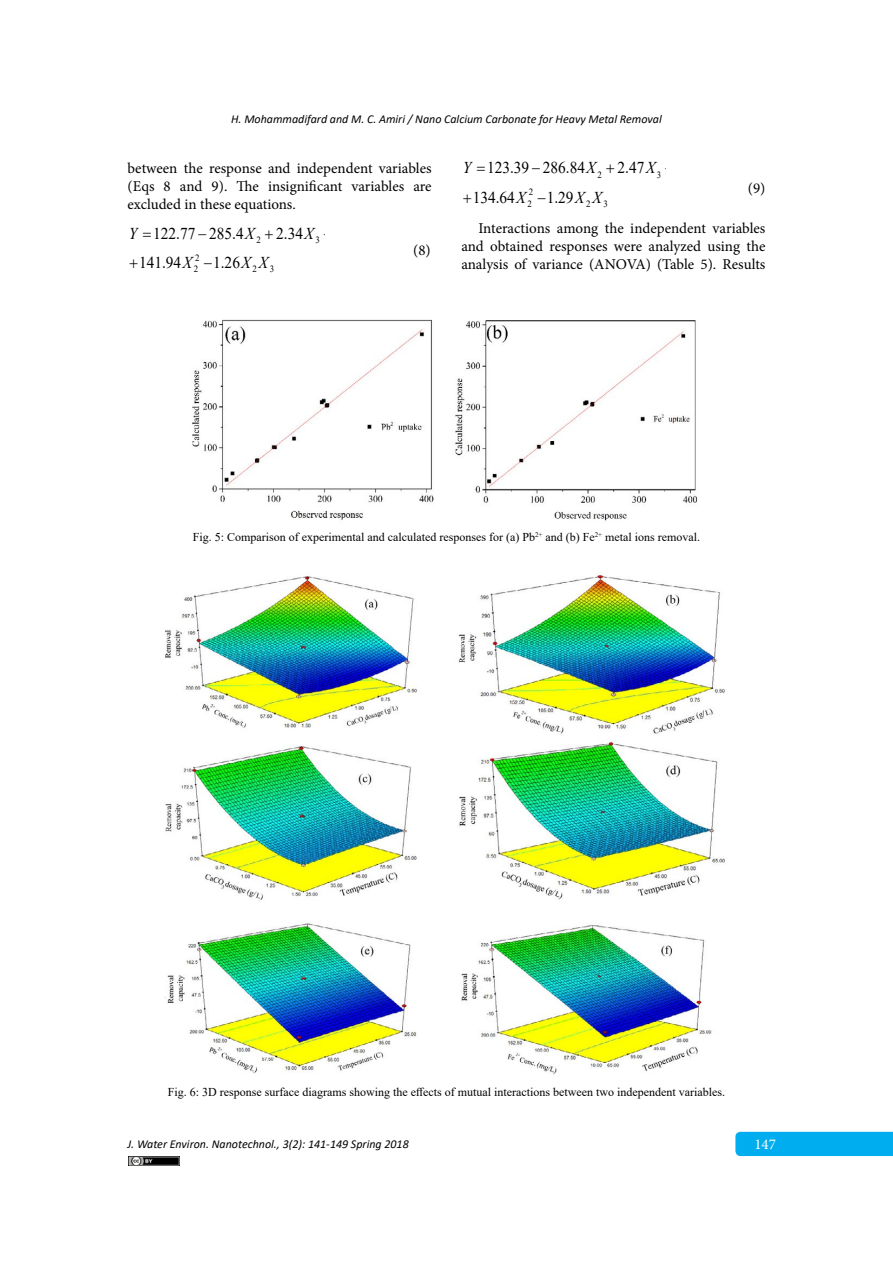
<style>
.page{position:relative;width:893px;height:1263px;background:#fff}
.page>*{position:absolute;margin:0;border:0;box-sizing:border-box;transform-origin:0 0}
.t1{font:16.5px "Times New Roman";color:#000;scale:.93 1}
.t2{font:italic 16.5px "Times New Roman";color:#000;scale:.93 1}
.t3{font:15px/18px "Minion Pro";color:#000;text-align:justify}
.t4{font:15px "Minion Pro";color:#fff}
.t5{font:12px "Times New Roman";color:#000}
.t6{font:italic 12px "Calibri";color:#000}
.t7{font:9.6px/11.7px "Times New Roman";color:#000;scale:.93 1}
.s1{font-style:italic}
</style>
<div class="page">
<div style="left:735px;top:1132px;width:158px;height:24px;background:#00aeef"></div>
<img style="left:129px;top:1156px;width:50px;height:9px">
<img style="left:192px;top:319px;width:506px;height:202px">
<img style="left:165px;top:574px;width:560px;height:501px">
<p class="t6" style="left:231px;top:111px;width:432px">H. Mohammadifard and M. C. Amiri / Nano Calcium Carbonate for Heavy Metal Removal</p>
<p class="t3" style="left:128px;top:159px;width:306px">between the response and independent variables (Eqs 8 and 9). The insignificant variables are excluded in these equations.</p>
<p class="t7" style="left:256px;top:234px;width:6px">2</p>
<p class="t7" style="left:315px;top:234px;width:6px">3</p>
<p class="t2" style="left:463px;top:157px;width:11px">Y</p>
<p class="t1" style="left:487px;top:156px;width:119px">123.39 286.84<span class="s1">X</span></p>
<p class="t1" style="left:617px;top:156px;width:42px">2.47<span class="s1">X</span></p>
<p class="t7" style="left:527px;top:186px;width:8px">2<br>2</p>
<p class="t7" style="left:586px;top:197px;width:6px">2</p>
<p class="t7" style="left:603px;top:197px;width:6px">3</p>
<p class="t7" style="left:598px;top:168px;width:6px">2</p>
<p class="t7" style="left:657px;top:168px;width:6px">3</p>
<p class="t3" style="left:748px;top:179px;width:19px">(9)</p>
<p class="t3" style="left:461px;top:219px;width:306px;text-indent:17px">Interactions among the independent variables and obtained responses were analyzed using the analysis of variance (ANOVA) (Table 5). Results</p>
<p class="t2" style="left:261px;top:186px;width:11px">Y</p>
<p class="t1" style="left:537px;top:185px;width:71px">−1.29<span class="s1">X X</span></p>
<p class="t1" style="left:473px;top:185px;width:59px">134.64<span class="s1">X</span></p>
<p class="t2" style="left:129px;top:222px;width:11px">Y</p>
<p class="t1" style="left:153px;top:222px;width:111px">122.77 285.4<span class="s1">X</span></p>
<p class="t1" style="left:276px;top:222px;width:42px">2.34<span class="s1">X</span></p>
<p class="t7" style="left:194px;top:251px;width:8px">2<br>2</p>
<p class="t7" style="left:253px;top:263px;width:6px">2</p>
<p class="t7" style="left:270px;top:263px;width:6px">3</p>
<p class="t3" style="left:413px;top:242px;width:19px">(8)</p>
<p class="t1" style="left:139px;top:251px;width:59px">141.94<span class="s1">X</span></p>
<p class="t1" style="left:204px;top:251px;width:71px">−1.26<span class="s1">X X</span></p>
<p class="t5" style="left:193px;top:528px;width:509px">Fig. 5: Comparison of experimental and calculated responses for (a) Pb<sup>2+</sup> and (b) Fe<sup>2+</sup> metal ions removal.</p>
<p class="t5" style="left:168px;top:1083px;width:559px">Fig. 6: 3D response surface diagrams showing the effects of mutual interactions between two independent variables.</p>
<p class="t6" style="left:128px;top:1136px;width:283px">J. Water Environ. Nanotechnol., 3(2): 141-149 Spring 2018</p>
<p class="t4" style="left:754px;top:1134px;width:23px">147</p>
</div>
